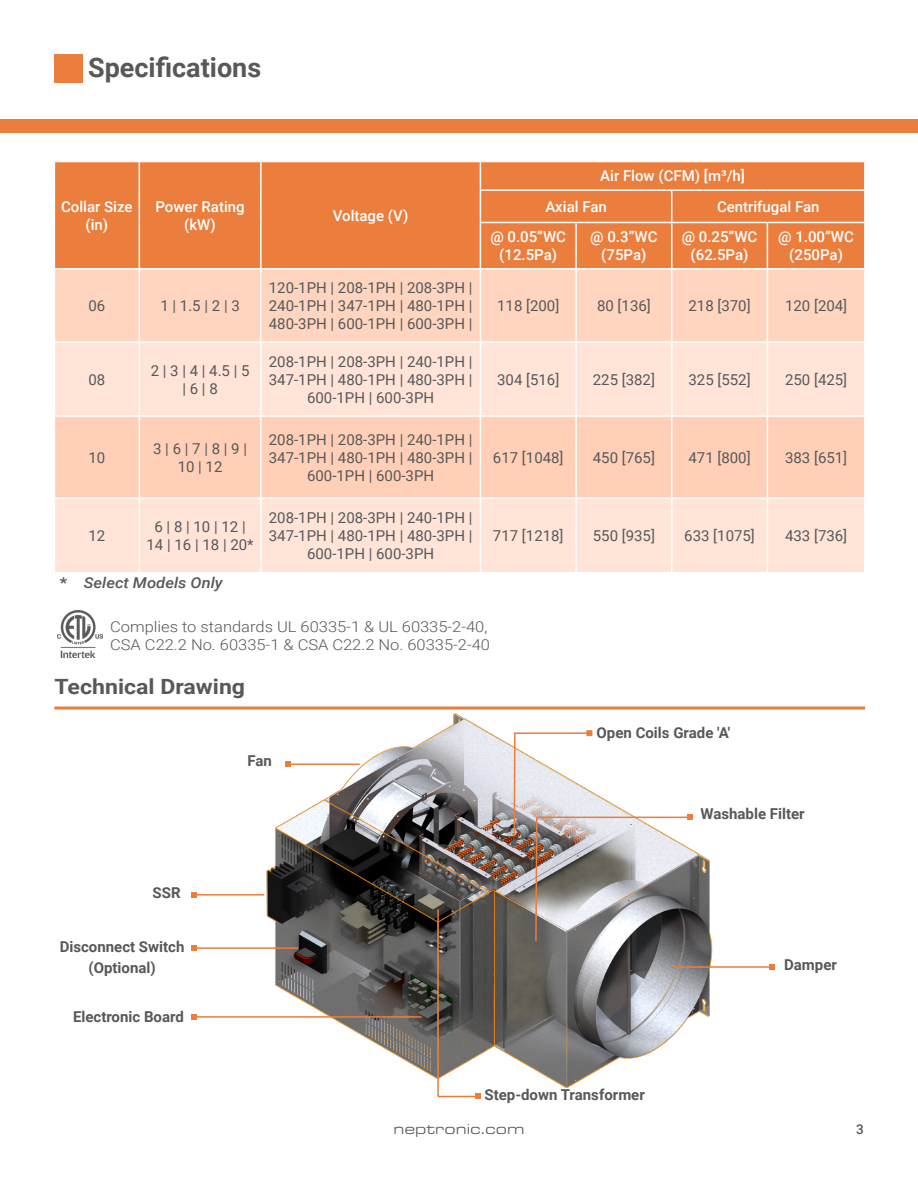
<style>
.page{position:relative;width:918px;height:1188px;background:#fff}
.page>*{position:absolute;margin:0;border:0;box-sizing:border-box;transform-origin:0 0}
.t1{font:700 27px "Roboto";color:#57585a}
.t2{font:700 21px "Roboto";color:#57585a;scale:1.1 1}
.t3{font:15px/18px "Roboto";color:#57585a;text-align:center}
.t4{font:500 15px "Roboto";color:#fff}
.t5{font:700 15px "Roboto";color:#57585a}
.t6{font:300 15px "Roboto";color:#57585a;scale:1.1 1}
.t7{font:italic 500 15px "Roboto";color:#57585a;scale:1.1 1}
.t8{font:15px "Eurostile Ext";color:#57585a}
.t9{font:500 13.5px "Roboto";color:#57585a}
.s1{font-weight:700;font-style:normal}
</style>
<div class="page">
<div style="left:0;top:119px;width:918px;height:13px;background:#eb7d3d"></div>
<div style="left:54px;top:54px;width:28px;height:28px;background:#eb7d3d"></div>
<hr style="left:54px;top:707px;width:811px;height:3px;background:#eb7d3d">
<img style="left:184px;top:706px;width:617px;height:381px">
<hr style="left:673px;top:966px;width:99px;height:2px;background:#eb7d3d">
<svg style="left:769px;top:964px;width:6px;height:6px"></svg>
<hr style="left:438px;top:1096px;width:40px;height:1px;background:#eb7d3d">
<svg style="left:475px;top:1094px;width:6px;height:5px"></svg>
<hr style="left:194px;top:1016px;width:227px;height:2px;background:#eb7d3d">
<svg style="left:191px;top:1014px;width:6px;height:6px"></svg>
<svg style="left:513px;top:730px;width:180px;height:212px"></svg>
<hr style="left:194px;top:947px;width:104px;height:2px;background:#eb7d3d">
<svg style="left:191px;top:945px;width:6px;height:6px"></svg>
<hr style="left:194px;top:894px;width:70px;height:2px;background:#eb7d3d">
<svg style="left:191px;top:892px;width:6px;height:6px"></svg>
<hr style="left:288px;top:764px;width:71px;height:1px;background:#eb7d3d">
<svg style="left:285px;top:761px;width:6px;height:6px"></svg>
<hr style="left:437px;top:909px;width:2px;height:188px;background:#e67d3a">
<img style="left:58px;top:611px;width:44px;height:47px">
<div style="left:55px;top:162px;width:809px;height:106px;background:#eb7d3d"></div>
<div style="left:55px;top:270px;width:809px;height:71px;background:#ffd5bf"></div>
<div style="left:55px;top:343px;width:809px;height:229px;background:#ffe4d7"></div>
<div style="left:55px;top:417px;width:809px;height:81px;background:#ffd0b7"></div>
<svg style="left:139px;top:162px;width:1px;height:28px"></svg>
<hr style="left:260px;top:162px;width:2px;height:28px;background:#fff">
<svg style="left:480px;top:162px;width:1px;height:27px"></svg>
<hr style="left:139px;top:190px;width:1px;height:33px;background:#fff">
<hr style="left:260px;top:190px;width:2px;height:33px;background:#fff">
<hr style="left:480px;top:189px;width:96px;height:2px;background:#fff">
<hr style="left:480px;top:191px;width:1px;height:31px;background:#fff">
<hr style="left:576px;top:189px;width:96px;height:2px;background:#fff">
<hr style="left:672px;top:189px;width:95px;height:2px;background:#fff">
<hr style="left:671px;top:191px;width:1px;height:31px;background:#fff">
<hr style="left:767px;top:189px;width:99px;height:2px;background:#fff">
<hr style="left:139px;top:223px;width:1px;height:45px;background:#fff">
<hr style="left:260px;top:223px;width:2px;height:45px;background:#fff">
<hr style="left:480px;top:222px;width:96px;height:1px;background:#fff">
<hr style="left:480px;top:223px;width:1px;height:45px;background:#fff">
<hr style="left:576px;top:222px;width:96px;height:1px;background:#fff">
<hr style="left:575px;top:223px;width:2px;height:45px;background:#fff">
<hr style="left:672px;top:222px;width:95px;height:1px;background:#fff">
<hr style="left:671px;top:223px;width:1px;height:45px;background:#fff">
<hr style="left:767px;top:222px;width:99px;height:1px;background:#fff">
<hr style="left:767px;top:223px;width:1px;height:45px;background:#fff">
<hr style="left:139px;top:270px;width:1px;height:71px;background:#fff">
<hr style="left:260px;top:270px;width:2px;height:71px;background:#fff">
<hr style="left:480px;top:270px;width:1px;height:71px;background:#fff">
<hr style="left:575px;top:270px;width:2px;height:71px;background:#fff">
<hr style="left:671px;top:270px;width:1px;height:71px;background:#fff">
<hr style="left:767px;top:270px;width:1px;height:71px;background:#fff">
<hr style="left:139px;top:343px;width:1px;height:72px;background:#fff">
<hr style="left:260px;top:343px;width:2px;height:72px;background:#fff">
<hr style="left:480px;top:343px;width:1px;height:72px;background:#fff">
<hr style="left:575px;top:343px;width:2px;height:72px;background:#fff">
<hr style="left:671px;top:343px;width:1px;height:72px;background:#fff">
<hr style="left:767px;top:343px;width:1px;height:72px;background:#fff">
<hr style="left:54px;top:415px;width:85px;height:2px;background:#fff">
<hr style="left:139px;top:415px;width:122px;height:2px;background:#fff">
<hr style="left:139px;top:417px;width:1px;height:81px;background:#fff">
<hr style="left:261px;top:415px;width:219px;height:2px;background:#fff">
<hr style="left:260px;top:417px;width:2px;height:81px;background:#fff">
<hr style="left:480px;top:415px;width:96px;height:2px;background:#fff">
<hr style="left:480px;top:417px;width:1px;height:81px;background:#fff">
<hr style="left:576px;top:415px;width:96px;height:2px;background:#fff">
<hr style="left:575px;top:417px;width:2px;height:81px;background:#fff">
<hr style="left:672px;top:415px;width:95px;height:2px;background:#fff">
<hr style="left:671px;top:417px;width:1px;height:81px;background:#fff">
<hr style="left:767px;top:415px;width:99px;height:2px;background:#fff">
<hr style="left:767px;top:417px;width:1px;height:81px;background:#fff">
<hr style="left:54px;top:498px;width:85px;height:1px;background:#fff">
<hr style="left:139px;top:498px;width:122px;height:1px;background:#fff">
<hr style="left:139px;top:499px;width:1px;height:73px;background:#fff">
<hr style="left:261px;top:498px;width:219px;height:1px;background:#fff">
<hr style="left:260px;top:499px;width:2px;height:73px;background:#fff">
<hr style="left:480px;top:498px;width:96px;height:1px;background:#fff">
<hr style="left:480px;top:499px;width:1px;height:73px;background:#fff">
<hr style="left:576px;top:498px;width:96px;height:1px;background:#fff">
<hr style="left:575px;top:499px;width:2px;height:73px;background:#fff">
<hr style="left:672px;top:498px;width:95px;height:1px;background:#fff">
<hr style="left:671px;top:499px;width:1px;height:73px;background:#fff">
<hr style="left:767px;top:498px;width:99px;height:1px;background:#fff">
<hr style="left:767px;top:499px;width:1px;height:73px;background:#fff">
<p class="t1" style="left:88px;top:49px;width:175px">Specifications</p>
<p class="t4" style="left:61px;top:196px;width:73px">Collar Size</p>
<p class="t4" style="left:86px;top:214px;width:24px">(in)</p>
<p class="t4" style="left:155px;top:196px;width:91px">Power Rating</p>
<p class="t4" style="left:184px;top:214px;width:33px">(kW)</p>
<p class="t4" style="left:333px;top:205px;width:77px">Voltage (V)</p>
<p class="t3" style="left:88px;top:296px;width:18px">06</p>
<p class="t3" style="left:160px;top:296px;width:81px">1 | 1.5 | 2 | 3</p>
<p class="t3" style="left:88px;top:370px;width:18px">08</p>
<p class="t3" style="left:151px;top:361px;width:100px">2 | 3 | 4 | 4.5 | 5 | 6 | 8</p>
<p class="t3" style="left:88px;top:448px;width:18px">10</p>
<p class="t3" style="left:153px;top:439px;width:95px">3 | 6 | 7 | 8 | 9 |<br>10 | 12</p>
<p class="t3" style="left:88px;top:526px;width:18px">12</p>
<p class="t3" style="left:147px;top:517px;width:109px">6 | 8 | 10 | 12 |<br>14 | 16 | 18 | 20*</p>
<p class="t7" style="left:60px;top:573px;width:149px"><span class="s1">*</span> Select Models Only</p>
<p class="t3" style="left:269px;top:278px;width:205px;text-align:left">120-1PH | 208-1PH | 208-3PH |<br>240-1PH | 347-1PH | 480-1PH |</p>
<p class="t3" style="left:269px;top:314px;width:205px">480-3PH | 600-1PH | 600-3PH |</p>
<p class="t3" style="left:269px;top:352px;width:205px">208-1PH | 208-3PH | 240-1PH |</p>
<p class="t3" style="left:269px;top:370px;width:205px">347-1PH | 480-1PH | 480-3PH |</p>
<p class="t3" style="left:307px;top:388px;width:129px">600-1PH | 600-3PH</p>
<p class="t3" style="left:269px;top:430px;width:205px">208-1PH | 208-3PH | 240-1PH |</p>
<p class="t3" style="left:269px;top:448px;width:205px">347-1PH | 480-1PH | 480-3PH |</p>
<p class="t3" style="left:307px;top:466px;width:129px">600-1PH | 600-3PH</p>
<p class="t3" style="left:269px;top:508px;width:205px">208-1PH | 208-3PH | 240-1PH |</p>
<p class="t3" style="left:269px;top:526px;width:205px">347-1PH | 480-1PH | 480-3PH |</p>
<p class="t3" style="left:307px;top:544px;width:129px">600-1PH | 600-3PH</p>
<p class="t4" style="left:600px;top:166px;width:146px">Air Flow (CFM) [m³/h]</p>
<p class="t4" style="left:545px;top:196px;width:63px">Axial Fan</p>
<p class="t4" style="left:717px;top:196px;width:104px">Centrifugal Fan</p>
<p class="t4" style="left:490px;top:226px;width:77px">@ 0.05”WC</p>
<p class="t4" style="left:499px;top:244px;width:59px">(12.5Pa)</p>
<p class="t4" style="left:590px;top:226px;width:69px">@ 0.3”WC</p>
<p class="t4" style="left:601px;top:244px;width:47px">(75Pa)</p>
<p class="t4" style="left:682px;top:226px;width:77px">@ 0.25”WC</p>
<p class="t4" style="left:691px;top:244px;width:59px">(62.5Pa)</p>
<p class="t4" style="left:778px;top:226px;width:77px">@ 1.00”WC</p>
<p class="t4" style="left:789px;top:244px;width:55px">(250Pa)</p>
<p class="t3" style="left:497px;top:296px;width:64px">118 [200]</p>
<p class="t3" style="left:597px;top:296px;width:55px">80 [136]</p>
<p class="t3" style="left:688px;top:296px;width:64px">218 [370]</p>
<p class="t3" style="left:785px;top:296px;width:64px">120 [204]</p>
<p class="t3" style="left:497px;top:370px;width:64px">304 [516]</p>
<p class="t3" style="left:593px;top:370px;width:64px">225 [382]</p>
<p class="t3" style="left:688px;top:370px;width:64px">325 [552]</p>
<p class="t3" style="left:785px;top:370px;width:64px">250 [425]</p>
<p class="t3" style="left:493px;top:448px;width:72px">617 [1048]</p>
<p class="t3" style="left:593px;top:448px;width:64px">450 [765]</p>
<p class="t3" style="left:688px;top:448px;width:64px">471 [800]</p>
<p class="t3" style="left:785px;top:448px;width:64px">383 [651]</p>
<p class="t3" style="left:493px;top:526px;width:72px">717 [1218]</p>
<p class="t3" style="left:593px;top:526px;width:64px">550 [935]</p>
<p class="t3" style="left:684px;top:526px;width:72px">633 [1075]</p>
<p class="t3" style="left:785px;top:526px;width:64px">433 [736]</p>
<p class="t6" style="left:110px;top:616px;width:345px">Complies to standards UL 60335-1 &amp; UL 60335-2-40,</p>
<p class="t6" style="left:110px;top:634px;width:347px">CSA C22.2 No. 60335-1 &amp; CSA C22.2 No. 60335-2-40</p>
<p class="t2" style="left:54px;top:672px;width:175px">Technical Drawing</p>
<p class="t5" style="left:153px;top:882px;width:30px">SSR</p>
<p class="t5" style="left:60px;top:936px;width:126px">Disconnect Switch</p>
<p class="t5" style="left:88px;top:957px;width:69px">(Optional)</p>
<p class="t5" style="left:73px;top:1006px;width:112px">Electronic Board</p>
<p class="t5" style="left:248px;top:750px;width:26px">Fan</p>
<p class="t5" style="left:597px;top:722px;width:135px">Open Coils Grade 'A'</p>
<p class="t5" style="left:701px;top:803px;width:106px">Washable Filter</p>
<p class="t5" style="left:484px;top:1084px;width:162px">Step-down Transformer</p>
<p class="t5" style="left:784px;top:954px;width:54px">Damper</p>
<p class="t8" style="left:393px;top:1118px;width:133px">neptronic.com</p>
<p class="t9" style="left:856px;top:1120px;width:9px">3</p>
</div>
